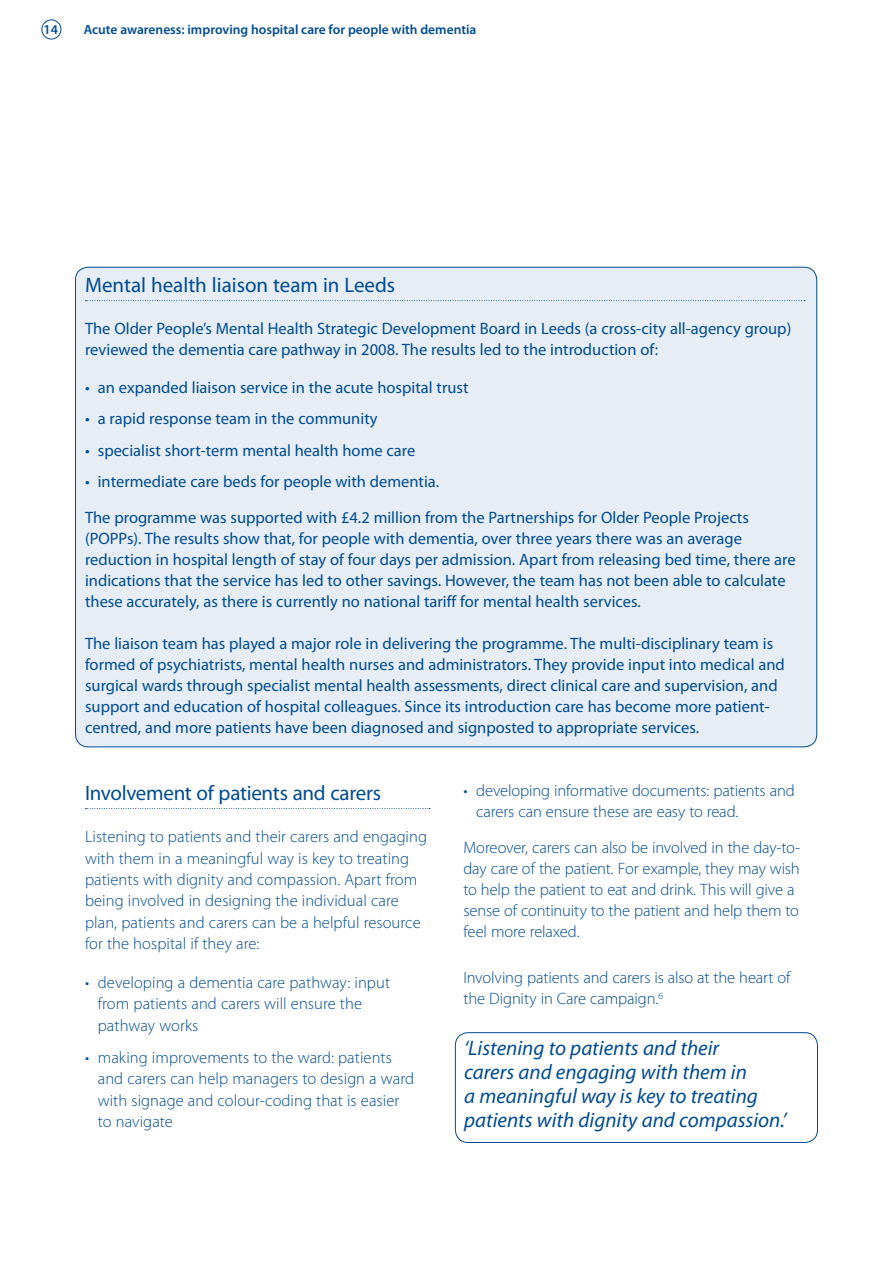
<style>
.page{position:relative;width:893px;height:1263px;background:#fff}
.page>*{position:absolute;margin:0;border:0;box-sizing:border-box;transform-origin:0 0}
.t1{font:italic 21px/24px "Myriad Pro";color:#004b92}
.t2{font:21px "Myriad Pro";letter-spacing:-.005em;color:#004b92}
.t3{font:16.5px/21px "Myriad Pro";color:#004b92}
.t4{font:300 16.5px/21.5px "Myriad Pro";letter-spacing:.005em;color:#004b92}
.t5{font:600 13.5px "Myriad Pro";color:#004b92}
</style>
<div class="page">
<div style="left:75px;top:267px;width:742px;height:480px;background:#e6edf4;border-radius:13px"></div>
<svg style="left:85px;top:300px;width:720px;height:1px"></svg>
<svg style="left:85px;top:808px;width:345px;height:1px"></svg>
<div style="left:41px;top:20px;width:20px;height:19px;border:1px solid #004b92;border-radius:50%"></div>
<div style="left:455px;top:1032px;width:363px;height:111px;border:1px solid #004b92;border-radius:13px"></div>
<p class="t5" style="left:45px;top:22px;width:23px">014</p>
<p class="t5" style="left:84px;top:22px;width:394px">Acute awareness: improving hospital care for people with dementia</p>
<p class="t5" style="left:44px;top:22px;width:16px">14</p>
<p class="t2" style="left:85px;top:273px;width:312px">Mental health liaison team in Leeds</p>
<p class="t3" style="left:85px;top:318px;width:708px">The Older People’s Mental Health Strategic Development Board in Leeds (a cross-city all-agency group) reviewed the dementia care pathway in 2008. The results led to the introduction of:</p>
<p class="t3" style="left:85px;top:377px;width:385px">• an expanded liaison service in the acute hospital trust</p>
<p class="t3" style="left:85px;top:409px;width:294px">• a rapid response team in the community</p>
<p class="t3" style="left:85px;top:440px;width:332px">• specialist short-term mental health home care</p>
<p class="t3" style="left:85px;top:464px;width:665px;line-height:35.7px">• intermediate care beds for people with dementia.<br>The programme was supported with £4.2 million from the Partnerships for Older People Projects</p>
<p class="t3" style="left:85px;top:528px;width:712px">(POPPs). The results show that, for people with dementia, over three years there was an average reduction in hospital length of stay of four days per admission. Apart from releasing bed time, there are indications that the service has led to other savings. However, the team has not been able to calculate these accurately, as there is currently no national tariff for mental health services.</p>
<p class="t3" style="left:85px;top:633px;width:701px">The liaison team has played a major role in delivering the programme. The multi-disciplinary team is formed of psychiatrists, mental health nurses and administrators. They provide input into medical and surgical wards through specialist mental health assessments, direct clinical care and supervision, and support and education of hospital colleagues. Since its introduction care has become more patient&shy;centred, and more patients have been diagnosed and signposted to appropriate services.</p>
<p class="t2" style="left:85px;top:781px;width:298px">Involvement of patients and carers</p>
<p class="t4" style="left:85px;top:826px;width:343px">Listening to patients and their carers and engaging with them in a meaningful way is key to treating patients with dignity and compassion. Apart from being involved in designing the individual care plan, patients and carers can be a helpful resource for the hospital if they are:</p>
<p class="t4" style="left:98px;top:972px;width:294px;text-indent:-13px">• developing a dementia care pathway: input from patients and carers will ensure the pathway works</p>
<p class="t4" style="left:98px;top:1047px;width:318px;text-indent:-13px">• making improvements to the ward: patients and carers can help managers to design a ward with signage and colour-coding that is easier to navigate</p>
<p class="t4" style="left:476px;top:780px;width:320px;line-height:21px;text-indent:-13px">• developing informative documents: patients and carers can ensure these are easy to read.</p>
<p class="t4" style="left:463px;top:837px;width:338px;line-height:21px">Moreover, carers can also be involved in the day-to&shy;day care of the patient. For example, they may wish to help the patient to eat and drink. This will give a sense of continuity to the patient and help them to feel more relaxed.</p>
<p class="t4" style="left:463px;top:967px;width:329px;line-height:21px">Involving patients and carers is also at the heart of the Dignity in Care campaign.<sup>6</sup></p>
<p class="t1" style="left:464px;top:1036px;width:324px">‘Listening to patients and their<br>carers and engaging with them in<br>a meaningful way is key to treating patients with dignity and compassion.’</p>
</div>
